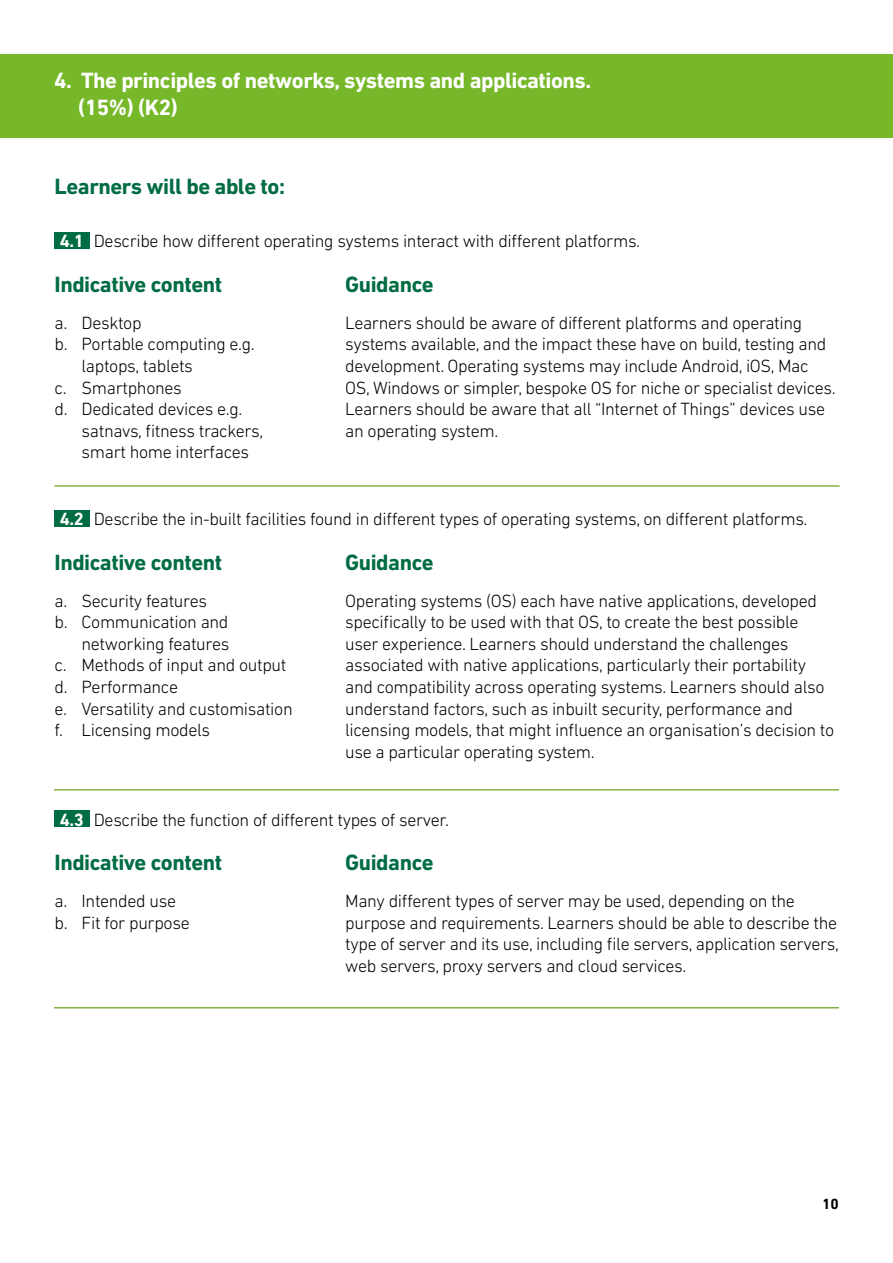
<style>
.page{position:relative;width:893px;height:1263px;background:#fff}
.page>*{position:absolute;margin:0;border:0;box-sizing:border-box;transform-origin:0 0}
.t1{font:700 22.5px "DIN Next LT Pro";letter-spacing:-.02em;color:#006c43}
.t2{font:700 22.5px/27px "DIN Next LT Pro";letter-spacing:-.02em;color:#fff}
.t3{font:300 18px/21.6px "DIN Next LT Pro";letter-spacing:-.02em;color:#000}
.t4{font:700 15px "DIN Next LT Pro";color:#000}
.s1{font-weight:700;color:#fff}
</style>
<div class="page">
<hr style="left:55px;top:485px;width:785px;height:2px;background:#84b443">
<div style="left:0;top:54px;width:893px;height:84px;background:#76b82a"></div>
<div style="left:55px;top:232px;width:35px;height:17px;background:#006c43"></div>
<div style="left:55px;top:510px;width:35px;height:17px;background:#006c43"></div>
<hr style="left:54px;top:789px;width:785px;height:1px;background:#84b443">
<div style="left:55px;top:811px;width:35px;height:16px;background:#006c43"></div>
<hr style="left:54px;top:1007px;width:785px;height:1px;background:#84b443">
<p class="t2" style="left:78px;top:67px;width:514px;text-indent:-24px">4. The principles of networks, systems and applications. (15%) (K2)</p>
<p class="t1" style="left:55px;top:173px;width:232px">Learners will be able to:</p>
<p class="t3" style="left:60px;top:230px;width:582px"><span class="s1">4.1</span> Describe how different operating systems interact with different platforms.</p>
<p class="t1" style="left:55px;top:271px;width:169px">Indicative content</p>
<p class="t3" style="left:55px;top:312px;width:89px">a. Desktop</p>
<p class="t3" style="left:55px;top:333px;width:202px">b. Portable computing e.g.</p>
<p class="t3" style="left:82px;top:355px;width:113px">laptops, tablets</p>
<p class="t3" style="left:55px;top:376px;width:129px">c. Smartphones</p>
<p class="t3" style="left:55px;top:398px;width:189px">d. Dedicated devices e.g.</p>
<p class="t3" style="left:82px;top:420px;width:183px">satnavs, fitness trackers,</p>
<p class="t3" style="left:82px;top:441px;width:169px">smart home interfaces</p>
<p class="t1" style="left:345px;top:271px;width:90px">Guidance</p>
<p class="t3" style="left:345px;top:312px;width:492px">Learners should be aware of different platforms and operating systems available, and the impact these have on build, testing and development. Operating systems may include Android, iOS, Mac OS, Windows or simpler, bespoke OS for niche or specialist devices.<br>Learners should be aware that all “Internet of Things” devices use an operating system.</p>
<p class="t3" style="left:60px;top:508px;width:749px"><span class="s1">4.2</span> Describe the in-built facilities found in different types of operating systems, on different platforms.</p>
<p class="t1" style="left:55px;top:549px;width:169px">Indicative content</p>
<p class="t3" style="left:55px;top:589px;width:154px">a. Security features</p>
<p class="t3" style="left:55px;top:611px;width:175px">b. Communication and</p>
<p class="t3" style="left:82px;top:633px;width:149px">networking features</p>
<p class="t3" style="left:55px;top:654px;width:233px">c. Methods of input and output</p>
<p class="t3" style="left:55px;top:676px;width:125px">d. Performance</p>
<p class="t3" style="left:55px;top:697px;width:240px">e. Versatility and customisation</p>
<p class="t3" style="left:55px;top:719px;width:157px">f. Licensing models</p>
<p class="t1" style="left:345px;top:549px;width:90px">Guidance</p>
<p class="t3" style="left:345px;top:589px;width:491px">Operating systems (OS) each have native applications, developed specifically to be used with that OS, to create the best possible user experience. Learners should understand the challenges associated with native applications, particularly their portability and compatibility across operating systems. Learners should also understand factors, such as inbuilt security, performance and licensing models, that might influence an organisation’s decision to use a particular operating system.</p>
<p class="t3" style="left:60px;top:808px;width:391px"><span class="s1">4.3</span> Describe the function of different types of server.</p>
<p class="t1" style="left:55px;top:849px;width:169px">Indicative content</p>
<p class="t3" style="left:55px;top:890px;width:137px">a. Intended use b. Fit for purpose</p>
<p class="t1" style="left:345px;top:849px;width:90px">Guidance</p>
<p class="t3" style="left:345px;top:890px;width:495px">Many different types of server may be used, depending on the purpose and requirements. Learners should be able to describe the type of server and its use, including file servers, application servers, web servers, proxy servers and cloud services.</p>
<p class="t4" style="left:822px;top:1195px;width:18px">10</p>
</div>
